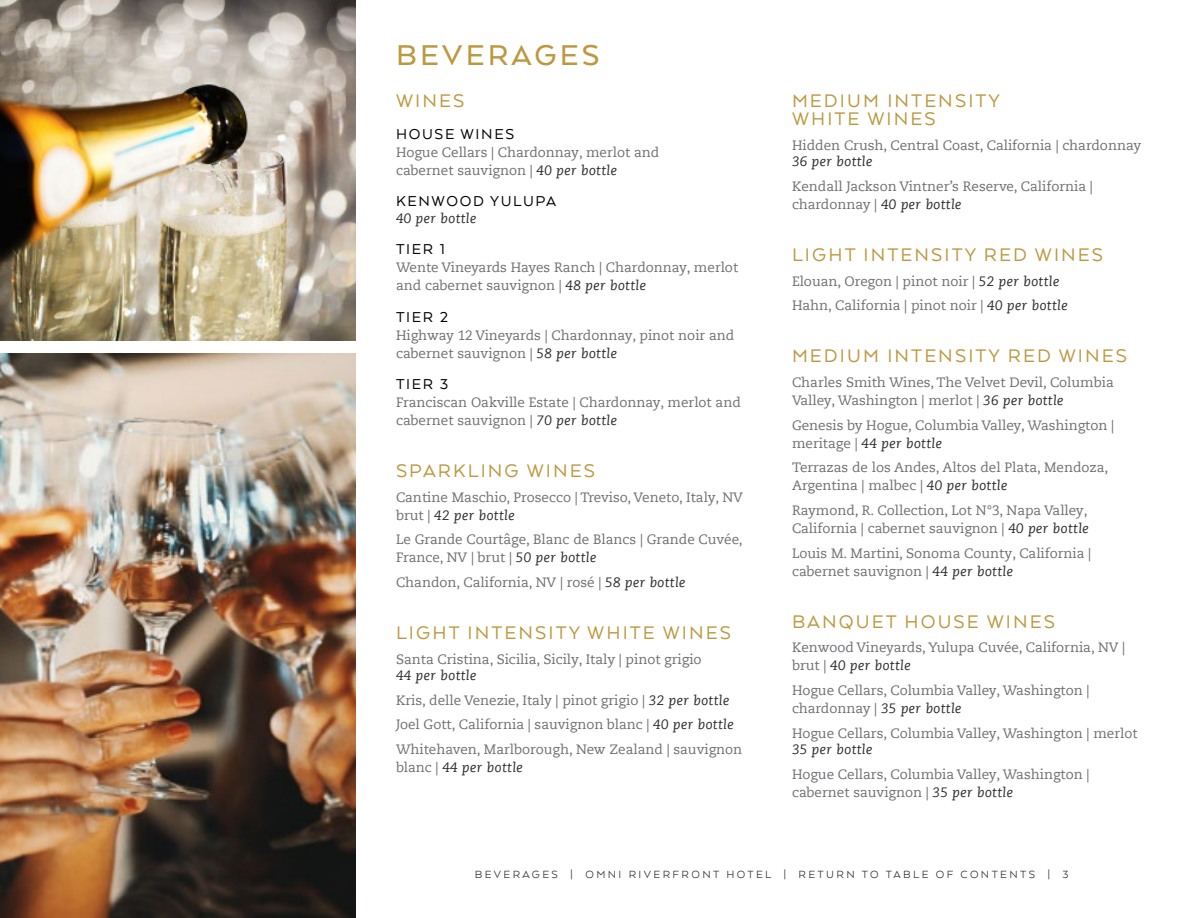
<style>
.page{position:relative;width:1188px;height:918px;background:#fff}
.page>*{position:absolute;margin:0;border:0;box-sizing:border-box;transform-origin:0 0}
.t1{font:500 33px "Arquitecta";letter-spacing:.1em;color:#bc9940}
.t2{font:21px/18px "Arquitecta";letter-spacing:.1em;color:#bc9940}
.t3{font:16.5px "Arquitecta";letter-spacing:.1em;color:#000}
.t4{font:13.5px/18px "Caecilia Com 55 Roman";color:#6d6e71}
.t5{font:italic 13.5px "Caecilia Com 56";letter-spacing:.03em;color:#292829}
.t6{font:12px "Arquitecta";letter-spacing:.2em;color:#292829}
.s1{font-family:"Caecilia Com 56";font-style:italic;color:#292829}
.s2{font-family:"Caecilia Com 55 Roman";font-style:normal;color:#6d6e71}
</style>
<div class="page">
<img style="left:0;top:353px;width:356px;height:565px">
<img style="left:0;top:0;width:356px;height:340px">
<h1 class="t1" style="left:396px;top:35px;width:205px">BEVERAGES</h1>
<h2 class="t2" style="left:396px;top:91px;width:70px">WINES</h2>
<p class="t3" style="left:396px;top:124px;width:120px">HOUSE WINES</p>
<p class="t4" style="left:396px;top:143px;width:265px">Hogue Cellars | Chardonnay, merlot and cabernet sauvignon | <span class="s1">40 per bottle</span></p>
<p class="t3" style="left:396px;top:191px;width:162px">KENWOOD YULUPA</p>
<p class="t5" style="left:396px;top:209px;width:82px">40 per bottle</p>
<p class="t3" style="left:396px;top:239px;width:51px">TIER 1</p>
<p class="t4" style="left:396px;top:258px;width:344px">Wente Vineyards Hayes Ranch | Chardonnay, merlot and cabernet sauvignon | <span class="s1">48 per bottle</span></p>
<p class="t3" style="left:396px;top:306px;width:54px">TIER 2</p>
<p class="t4" style="left:396px;top:326px;width:340px">Highway 12 Vineyards | Chardonnay, pinot noir and cabernet sauvignon | <span class="s1">58 per bottle</span></p>
<p class="t3" style="left:396px;top:374px;width:54px">TIER 3</p>
<p class="t4" style="left:396px;top:393px;width:346px">Franciscan Oakville Estate | Chardonnay, merlot and cabernet sauvignon | <span class="s1">70 per bottle</span></p>
<h2 class="t2" style="left:396px;top:461px;width:200px">SPARKLING WINES</h2>
<p class="t4" style="left:396px;top:488px;width:349px">Cantine Maschio, Prosecco | Treviso, Veneto, Italy, NV</p>
<p class="t5" style="left:396px;top:506px;width:120px"><span class="s2">brut |</span> 42 per bottle</p>
<p class="t4" style="left:396px;top:530px;width:348px">Le Grande Courtâge, Blanc de Blancs | Grande Cuvée,<br>France, NV | brut | <span class="s1">50 per bottle</span></p>
<p class="t4" style="left:396px;top:573px;width:291px">Chandon, California, NV | rosé | <span class="s1">58 per bottle</span></p>
<h2 class="t2" style="left:396px;top:623px;width:336px">LIGHT INTENSITY WHITE WINES</h2>
<p class="t4" style="left:396px;top:650px;width:307px">Santa Cristina, Sicilia, Sicily, Italy | pinot grigio</p>
<p class="t5" style="left:396px;top:666px;width:82px">44 per bottle</p>
<p class="t4" style="left:396px;top:687px;width:348px;line-height:24.8px">Kris, delle Venezie, Italy | pinot grigio | <span class="s1">32 per bottle<br></span>Joel Gott, California | sauvignon blanc | <span class="s1">40 per bottle<br></span>Whitehaven, Marlborough, New Zealand | sauvignon</p>
<p class="t5" style="left:396px;top:759px;width:128px"><span class="s2">blanc |</span> 44 per bottle</p>
<h2 class="t2" style="left:792px;top:91px;width:210px">MEDIUM INTENSITY<br>WHITE WINES</h2>
<p class="t4" style="left:792px;top:136px;width:351px">Hidden Crush, Central Coast, California | chardonnay</p>
<p class="t5" style="left:792px;top:153px;width:82px">36 per bottle</p>
<p class="t4" style="left:792px;top:177px;width:302px">Kendall Jackson Vintner’s Reserve, California | chardonnay | <span class="s1">40 per bottle</span></p>
<h2 class="t2" style="left:792px;top:245px;width:313px">LIGHT INTENSITY RED WINES</h2>
<p class="t4" style="left:792px;top:268px;width:277px;line-height:24.8px">Elouan, Oregon | pinot noir | <span class="s1">52 per bottle<br></span>Hahn, California | pinot noir | <span class="s1">40 per bottle</span></p>
<h2 class="t2" style="left:792px;top:346px;width:336px">MEDIUM INTENSITY RED WINES</h2>
<p class="t4" style="left:792px;top:373px;width:323px">Charles Smith Wines, The Velvet Devil, Columbia<br>Valley, Washington | merlot | <span class="s1">36 per bottle</span></p>
<p class="t4" style="left:792px;top:416px;width:324px">Genesis by Hogue, Columbia Valley, Washington |</p>
<p class="t5" style="left:792px;top:434px;width:151px"><span class="s2">meritage |</span> 44 per bottle</p>
<p class="t4" style="left:792px;top:458px;width:318px">Terrazas de los Andes, Altos del Plata, Mendoza,<br>Argentina | malbec | <span class="s1">40 per bottle</span></p>
<p class="t4" style="left:792px;top:501px;width:298px">Raymond, R. Collection, Lot N°3, Napa Valley,<br>California | cabernet sauvignon | <span class="s1">40 per bottle</span></p>
<p class="t4" style="left:792px;top:544px;width:301px">Louis M. Martini, Sonoma County, California | cabernet sauvignon | <span class="s1">44 per bottle</span></p>
<h2 class="t2" style="left:792px;top:612px;width:264px">BANQUET HOUSE WINES</h2>
<p class="t4" style="left:792px;top:638px;width:335px">Kenwood Vineyards, Yulupa Cuvée, California, NV |</p>
<p class="t5" style="left:792px;top:657px;width:120px"><span class="s2">brut |</span> 40 per bottle</p>
<p class="t4" style="left:792px;top:681px;width:299px">Hogue Cellars, Columbia Valley, Washington | chardonnay | <span class="s1">35 per bottle</span></p>
<p class="t4" style="left:792px;top:724px;width:347px">Hogue Cellars, Columbia Valley, Washington | merlot</p>
<p class="t5" style="left:792px;top:741px;width:82px">35 per bottle</p>
<p class="t4" style="left:792px;top:765px;width:299px">Hogue Cellars, Columbia Valley, Washington | cabernet sauvignon | <span class="s1">35 per bottle</span></p>
<p class="t6" style="left:475px;top:866px;width:20px">BEVERAGES</p>
<p class="t6" style="left:570px;top:866px;width:500px">| OMNI RIVERFRONT HOTEL | RETURN TO TABLE OF CONTENTS | 3</p>
</div>
